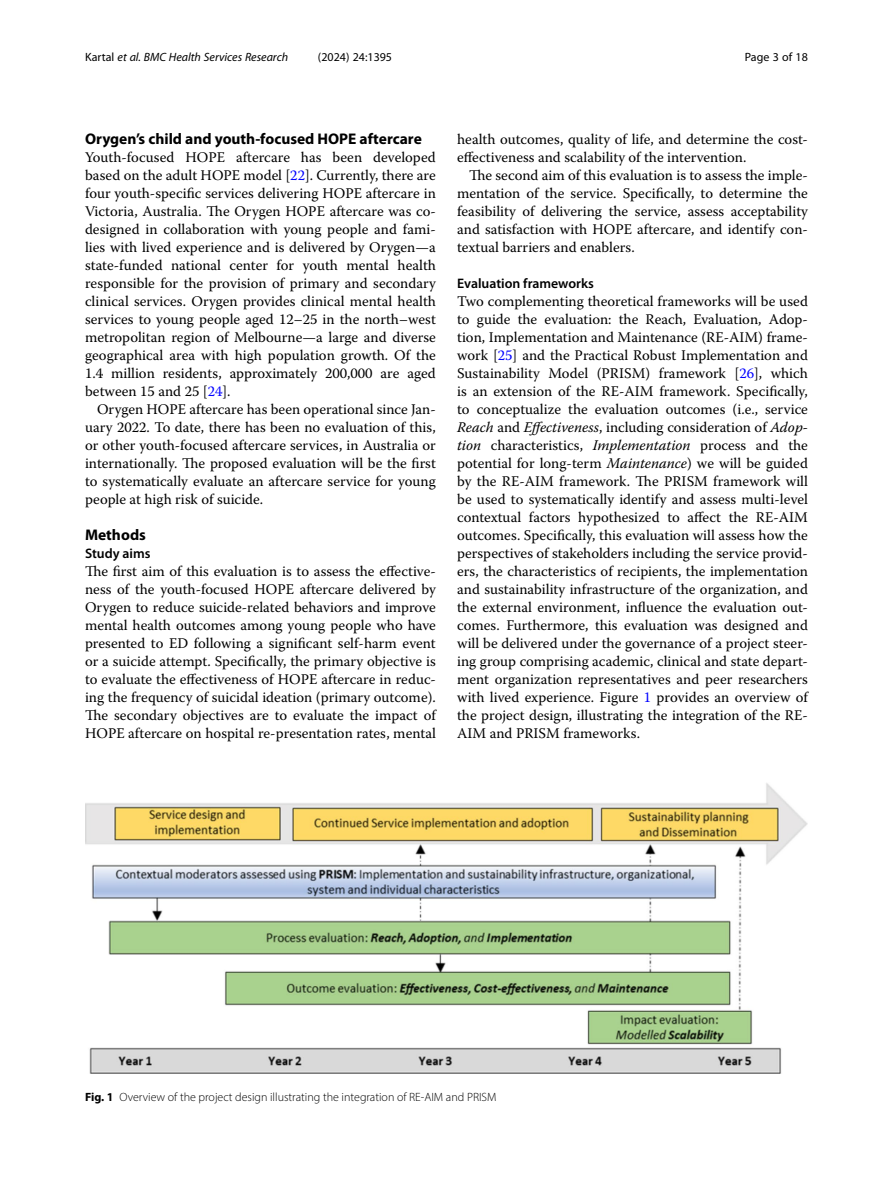
<style>
.page{position:relative;width:893px;height:1191px;background:#fff}
.page>*{position:absolute;margin:0;border:0;box-sizing:border-box;transform-origin:0 0}
.Head_1{font:700 15.45px "Myriad Pro";color:#000}
.Body_Text{font:14.7px/18px "Warnock Pro";color:#000;text-align:justify}
.Body_Text_Indent{font:14.7px/18px "Warnock Pro";color:#000;text-align:justify}
.Head_2{font:600 13.8px "Myriad Pro";color:#000}
.Head_2_After_1{font:600 13.8px "Myriad Pro";color:#000}
.Figure_Caption{font:300 12px "Myriad Pro";color:#000}
.t1{font:italic 12px "Myriad Pro";color:#000}
.t2{font:12px "Myriad Pro";color:#000}
.s1{font-style:normal}
.s2{color:#00f}
.s3{font-style:italic}
.s4{font-weight:700}
</style>
<div class="page">
<img style="left:85px;top:783px;width:723px;height:291px">
<p class="t1" style="left:85px;top:50px;width:205px"><span class="s1">Kartal</span> et al. BMC Health Services Research</p>
<p class="t2" style="left:318px;top:50px;width:76px">(2024) 24:1395</p>
<p class="t2" style="left:745px;top:50px;width:65px">Page 3 of 18</p>
<p class="Head_1" style="left:85px;top:129px;width:338px">Orygen’s child and youth-focused HOPE aftercare</p>
<p class="Body_Text" style="left:85px;top:148px;width:352px">Youth-focused HOPE aftercare has been developed based on the adult HOPE model [<span class="s2">22</span>]. Currently, there are four youth-specific services delivering HOPE aftercare in Victoria, Australia. The Orygen HOPE aftercare was co&shy;designed in collaboration with young people and fami&shy;lies with lived experience and is delivered by Orygen—a state-funded national center for youth mental health responsible for the provision of primary and secondary clinical services. Orygen provides clinical mental health services to young people aged 12–25 in the north–west metropolitan region of Melbourne—a large and diverse geographical area with high population growth. Of the 1.4 million residents, approximately 200,000 are aged between 15 and 25 [<span class="s2">24</span>].</p>
<p class="Body_Text_Indent" style="left:85px;top:400px;width:352px;text-indent:12px">Orygen HOPE aftercare has been operational since Jan&shy;uary 2022. To date, there has been no evaluation of this, or other youth-focused aftercare services, in Australia or internationally. The proposed evaluation will be the first to systematically evaluate an aftercare service for young people at high risk of suicide.</p>
<p class="Head_1" style="left:85px;top:525px;width:62px">Methods</p>
<p class="Head_2_After_1" style="left:85px;top:545px;width:67px">Study aims</p>
<p class="Body_Text" style="left:85px;top:562px;width:352px">The first aim of this evaluation is to assess the effective&shy;ness of the youth-focused HOPE aftercare delivered by Orygen to reduce suicide-related behaviors and improve mental health outcomes among young people who have presented to ED following a significant self-harm event or a suicide attempt. Specifically, the primary objective is to evaluate the effectiveness of HOPE aftercare in reduc&shy;ing the frequency of suicidal ideation (primary outcome).<br>The secondary objectives are to evaluate the impact of HOPE aftercare on hospital re-presentation rates, mental</p>
<p class="Body_Text" style="left:457px;top:130px;width:352px">health outcomes, quality of life, and determine the cost&shy;effectiveness and scalability of the intervention.</p>
<p class="Body_Text_Indent" style="left:457px;top:166px;width:352px;text-indent:12px">The second aim of this evaluation is to assess the imple&shy;mentation of the service. Specifically, to determine the feasibility of delivering the service, assess acceptability and satisfaction with HOPE aftercare, and identify con&shy;textual barriers and enablers.</p>
<p class="Head_2" style="left:457px;top:275px;width:138px">Evaluation frameworks</p>
<p class="Body_Text" style="left:457px;top:292px;width:352px">Two complementing theoretical frameworks will be used to guide the evaluation: the Reach, Evaluation, Adop&shy;tion, Implementation and Maintenance (RE-AIM) frame&shy;work [<span class="s2">25</span>] and the Practical Robust Implementation and Sustainability Model (PRISM) framework [<span class="s2">26</span>], which is an extension of the RE-AIM framework. Specifically, to conceptualize the evaluation outcomes (i.e., service <span class="s3">Reach</span> and <span class="s3">Effectiveness</span>, including consideration of <span class="s3">Adop&shy;tion</span> characteristics, <span class="s3">Implementation</span> process and the potential for long-term <span class="s3">Maintenance</span>) we will be guided by the RE-AIM framework. The PRISM framework will be used to systematically identify and assess multi-level contextual factors hypothesized to affect the RE-AIM outcomes. Specifically, this evaluation will assess how the perspectives of stakeholders including the service provid&shy;ers, the characteristics of recipients, the implementation and sustainability infrastructure of the organization, and the external environment, influence the evaluation out&shy;comes. Furthermore, this evaluation was designed and will be delivered under the governance of a project steer&shy;ing group comprising academic, clinical and state depart&shy;ment organization representatives and peer researchers with lived experience. Figure <span class="s2">1</span> provides an overview of the project design, illustrating the integration of the RE-AIM and PRISM frameworks.</p>
<p class="Figure_Caption" style="left:85px;top:1089px;width:413px"><span class="s4">Fig. 1</span> Overview of the project design illustrating the integration of RE-AIM and PRISM</p>
</div>
